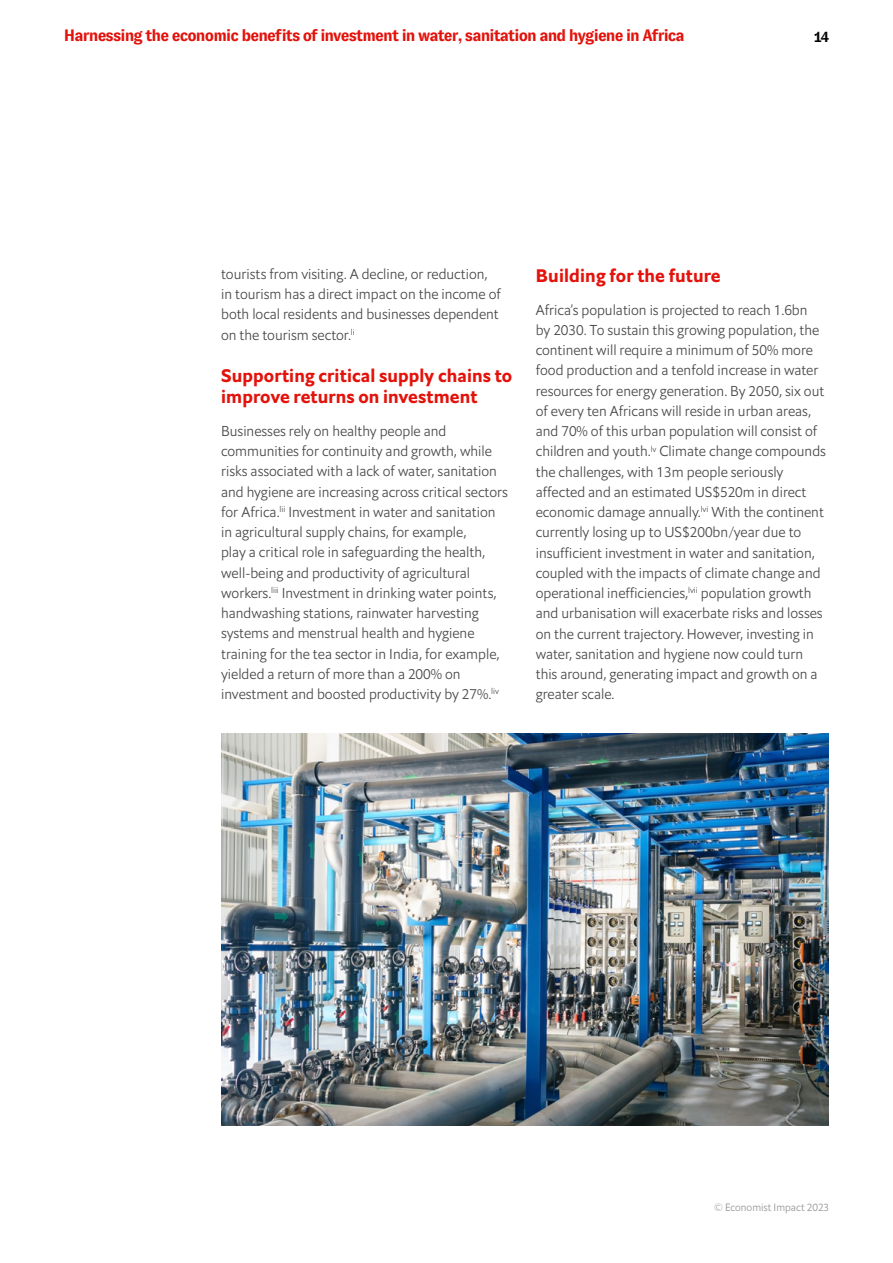
<style>
.page{position:relative;width:893px;height:1263px;background:#fff}
.page>*{position:absolute;margin:0;border:0;box-sizing:border-box;transform-origin:0 0}
.t1{font:18px/21px "Econ Sans Bol";letter-spacing:.01em;color:#e3120b}
.t2{font:700 16.5px "GT Zirkon";letter-spacing:-.05em;color:#e3120b}
.t3{font:700 15px "GT Zirkon";color:#000}
.t4{font:14.25px/20.2px "Econ Sans Lig";color:#484848}
.t5{font:10.5px "Econ Sans Lig";color:#939393}
</style>
<div class="page">
<img style="left:221px;top:733px;width:608px;height:393px">
<p class="t2" style="left:64px;top:27px;width:622px">Harnessing the economic benefits of investment in water, sanitation and hygiene in Africa</p>
<p class="t3" style="left:814px;top:28px;width:16px">14</p>
<p class="t4" style="left:221px;top:264px;width:281px">tourists from visiting. A decline, or reduction, in tourism has a direct impact on the income of both local residents and businesses dependent on the tourism sector.<sup>li</sup></p>
<p class="t1" style="left:221px;top:365px;width:293px">Supporting critical supply chains to improve returns on investment</p>
<p class="t4" style="left:221px;top:421px;width:288px">Businesses rely on healthy people and communities for continuity and growth, while risks associated with a lack of water, sanitation and hygiene are increasing across critical sectors for Africa.<sup>lii</sup> Investment in water and sanitation in agricultural supply chains, for example,<br>play a critical role in safeguarding the health, well-being and productivity of agricultural workers.<sup>liii</sup> Investment in drinking water points, handwashing stations, rainwater harvesting systems and menstrual health and hygiene training for the tea sector in India, for example, yielded a return of more than a 200% on investment and boosted productivity by 27%.<sup>liv</sup></p>
<p class="t1" style="left:536px;top:265px;width:186px">Building for the future</p>
<p class="t4" style="left:536px;top:299px;width:292px">Africa’s population is projected to reach 1.6bn<br>by 2030. To sustain this growing population, the continent will require a minimum of 50% more food production and a tenfold increase in water resources for energy generation. By 2050, six out of every ten Africans will reside in urban areas, and 70% of this urban population will consist of children and youth.<sup>lv</sup> Climate change compounds the challenges, with 13m people seriously affected and an estimated US$520m in direct economic damage annually.<sup>lvi</sup> With the continent currently losing up to US$200bn/year due to insufficient investment in water and sanitation, coupled with the impacts of climate change and operational inefficiencies,<sup>lvii</sup> population growth and urbanisation will exacerbate risks and losses on the current trajectory. However, investing in water, sanitation and hygiene now could turn this around, generating impact and growth on a greater scale.</p>
<p class="t5" style="left:714px;top:1201px;width:117px">© Economist Impact 2023</p>
</div>
